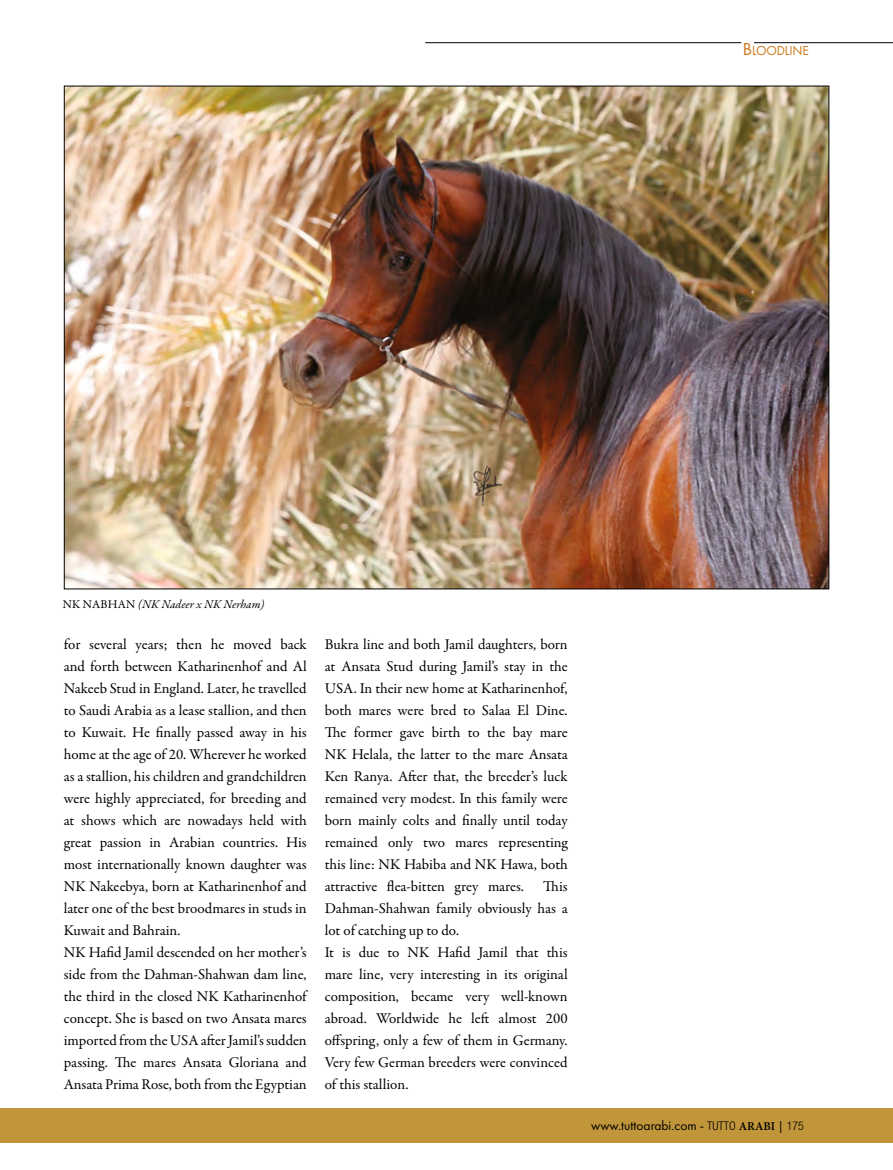
<style>
.page{position:relative;width:893px;height:1170px;background:#fff}
.page>*{position:absolute;margin:0;border:0;box-sizing:border-box;transform-origin:0 0}
.t1{font:15px/22px "Garamond Premr Pro";letter-spacing:-.005em;color:#000}
.t2{font:13.5px "Futura PT";color:#000}
.t3{font:13.5px "Futura PT";letter-spacing:-.015em;color:#ce7717}
.t4{font:italic 12px "Garamond Premr Pro";color:#000}
.s1{font-size:18px}
.s2{font-style:normal}
.s3{font-family:"Helvetica Neue LT Std";font-weight:300;font-stretch:condensed;font-size:12px}
.s4{font-family:"Minion Pro";font-weight:600;font-size:12px}
.s5{font-size:12px}
</style>
<div class="page">
<img style="left:66px;top:88px;width:761px;height:499px">
<hr style="left:754px;top:42px;width:139px;height:1px;background:#000">
<hr style="left:425px;top:42px;width:316px;height:1px;background:#000">
<div style="left:0;top:1108px;width:893px;height:34px;background:#c1963a"></div>
<p class="t3" style="left:743px;top:43px;width:67px"><span class="s1">B</span>LOODLINE</p>
<p class="t4" style="left:63px;top:596px;width:203px"><span class="s2">NK NABHAN</span> (NK Nadeer x NK Nerham)</p>
<p class="t1" style="left:64px;top:633px;width:244px">for several years; then he moved back and forth between Katharinenhof and Al Nakeeb Stud in England. later, he travelled to Saudi Arabia as a lease stallion, and then to Kuwait. He finally passed away in his home at the age of 20. Wherever he worked as a stallion, his children and grandchildren were highly appreciated, for breeding and at shows which are nowadays held with great passion in Arabian countries. His most internationally known daughter was NK Nakeebya, born at Katharinenhof and later one of the best broodmares in studs in Kuwait and Bahrain.<br>NK Hafid Jamil descended on her mother’s side from the Dahman-Shahwan dam line, the third in the closed NK Katharinenhof concept. She is based on two Ansata mares imported from the USA after Jamil’s sudden passing. The mares Ansata Gloriana and Ansata Prima rose, both from the Egyptian</p>
<p class="t1" style="left:325px;top:633px;width:244px;text-align:justify">Bukra line and both Jamil daughters, born at Ansata Stud during Jamil’s stay in the USA. In their new home at Katharinenhof, both mares were bred to Salaa El Dine.<br>The former gave birth to the bay mare NK Helala, the latter to the mare Ansata Ken ranya. After that, the breeder’s luck remained very modest. In this family were born mainly colts and finally until today remained only two mares representing this line: NK Habiba and NK Hawa, both attractive flea-bitten grey mares.</p>
<p class="t1" style="left:325px;top:875px;width:244px;text-indent:219px">This<br>Dahman-Shahwan family obviously has a lot of catching up to do.<br>It is due to NK Hafid Jamil that this mare line, very interesting in its original composition, became very well-known abroad. Worldwide he left almost 200 offspring, only a few of them in Germany.<br>Very few German breeders were convinced of this stallion.</p>
<p class="t2" style="left:591px;top:1117px;width:214px">www.tuttoarabi.com - <span class="s3">TUTTO</span> <span class="s4">ARABI</span> <span class="s5">|</span> <span class="s3">175</span></p>
</div>
